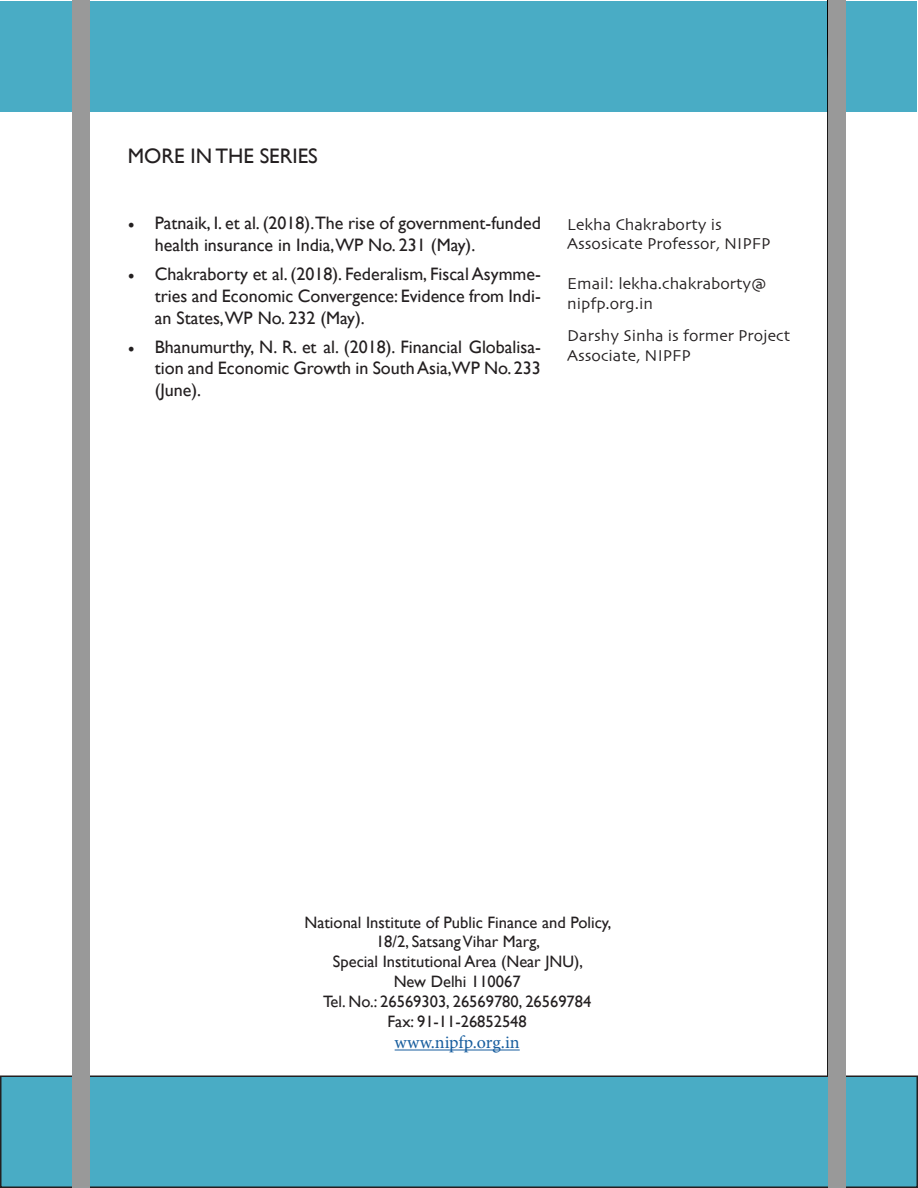
<style>
.page{position:relative;width:918px;height:1188px;background:#fff}
.page>*{position:absolute;margin:0;border:0;box-sizing:border-box;transform-origin:0 0}
.t1{font:21px "Gill Sans";color:#231f20}
.t2{font:18px/21.6px "Gill Sans";color:#231f20;text-align:justify}
.t3{font:18px "Minion Pro";color:#175d9e}
.t4{font:16.5px/19.8px "Gill Sans";color:#231f20;text-align:center}
.t5{font:16.5px/19.8px "Skia Regular 1 1";color:#231f20}
.s1{font-family:"Minion Pro"}
</style>
<div class="page">
<div style="left:1px;top:1px;width:916px;height:111px;background:#49acc5"></div>
<hr style="left:395px;top:1050px;width:125px;height:1px;background:#175d9e">
<div style="left:1px;top:1076px;width:916px;height:111px;background:#49acc5"></div>
<div style="left:0;top:1076px;width:918px;height:112px;border:2px solid #231f20"></div>
<div style="left:72px;top:0;width:18px;height:1188px;background:#999"></div>
<div style="left:828px;top:1px;width:18px;height:1187px;background:#999"></div>
<p class="t1" style="left:128px;top:143px;width:192px">MORE IN THE SERIES</p>
<p class="t2" style="left:155px;top:212px;width:388px;text-indent:-27px"><span class="s1">•</span> Patnaik, I. et al. (2018).The rise of government-funded health insurance in India,WP No. 231 (May).</p>
<p class="t2" style="left:155px;top:263px;width:388px;text-indent:-27px"><span class="s1">•</span> Chakraborty et al. (2018). Federalism, Fiscal Asymme&shy;tries and Economic Convergence: Evidence from Indi&shy;an States,WP No. 232 (May).</p>
<p class="t2" style="left:155px;top:336px;width:388px;text-indent:-27px"><span class="s1">•</span> Bhanumurthy, N. R. et al. (2018). Financial Globalisa&shy;tion and Economic Growth in South Asia,WP No. 233 (June).</p>
<p class="t5" style="left:567px;top:215px;width:205px">Lekha Chakraborty is<br>Assosicate Professor, NIPFP</p>
<p class="t5" style="left:567px;top:275px;width:201px">Email: lekha.chakraborty@ nipfp.org.in</p>
<p class="t5" style="left:567px;top:327px;width:224px">Darshy Sinha is former Project<br>Associate, NIPFP</p>
<p class="t4" style="left:305px;top:912px;width:308px">National Institute of Public Finance and Policy,<br>18/2, Satsang Vihar Marg,<br>Special Institutional Area (Near JNU),<br>New Delhi 110067<br>Tel. No.: 26569303, 26569780, 26569784<br>Fax: 91-11-26852548</p>
<p class="t3" style="left:395px;top:1030px;width:127px">www.nipfp.org.in</p>
</div>
